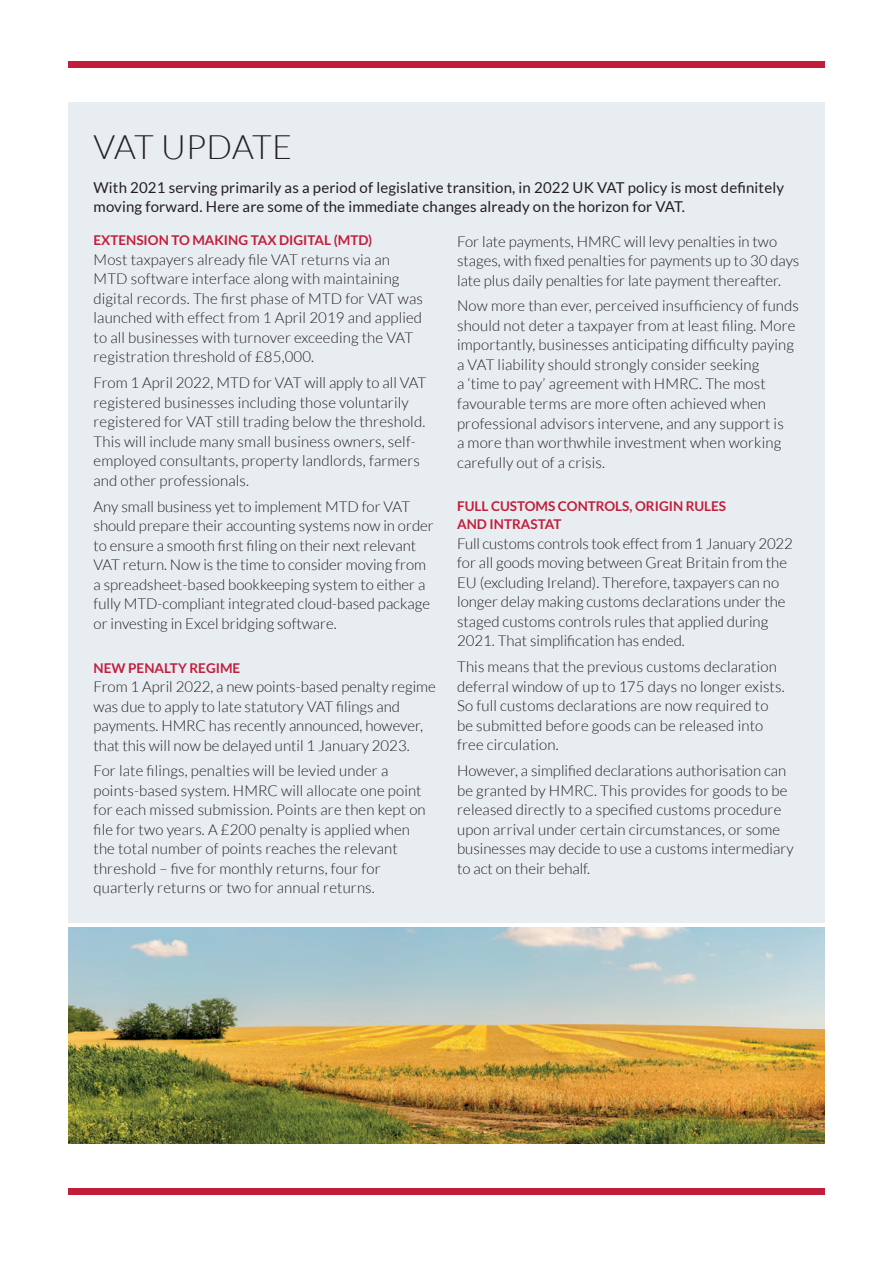
<style>
.page{position:relative;width:893px;height:1263px;background:#fff}
.page>*{position:absolute;margin:0;border:0;box-sizing:border-box;transform-origin:0 0}
.t1{font:300 33.75px "Lato";letter-spacing:-.005em;color:#231f20}
.t2{font:300 15px/19.5px "Lato";letter-spacing:.01em;color:#231f20}
.t3{font:15px/19.5px "Lato";letter-spacing:.01em;color:#231f20}
.t4{font:700 13.5px/18px "Lato";color:#c21e3c}
</style>
<div class="page">
<div style="left:68px;top:61px;width:757px;height:7px;background:#c21e3c"></div>
<div style="left:68px;top:1188px;width:757px;height:7px;background:#c21e3c"></div>
<div style="left:68px;top:102px;width:757px;height:821px;background:#e8edf1"></div>
<img style="left:68px;top:927px;width:757px;height:217px">
<h1 class="t1" style="left:94px;top:129px;width:200px">VAT UPDATE</h1>
<p class="t3" style="left:94px;top:178px;width:692px">With 2021 serving primarily as a period of legislative transition, in 2022 UK VAT policy is most definitely moving forward. Here are some of the immediate changes already on the horizon for VAT.</p>
<p class="t4" style="left:94px;top:231px;width:280px">EXTENSION TO MAKING TAX DIGITAL (MTD)</p>
<p class="t2" style="left:94px;top:250px;width:331px">Most taxpayers already file VAT returns via an MTD software interface along with maintaining digital records. The first phase of MTD for VAT was launched with effect from 1 April 2019 and applied to all businesses with turnover exceeding the VAT registration threshold of £85,000.</p>
<p class="t2" style="left:94px;top:373px;width:334px">From 1 April 2022, MTD for VAT will apply to all VAT registered businesses including those voluntarily registered for VAT still trading below the threshold.<br>This will include many small business owners, self&shy;employed consultants, property landlords, farmers and other professionals.</p>
<p class="t2" style="left:94px;top:497px;width:342px">Any small business yet to implement MTD for VAT should prepare their accounting systems now in order to ensure a smooth first filing on their next relevant VAT return. Now is the time to consider moving from a spreadsheet-based bookkeeping system to either a fully MTD-compliant integrated cloud-based package or investing in Excel bridging software.</p>
<p class="t4" style="left:94px;top:658px;width:148px">NEW PENALTY REGIME</p>
<p class="t2" style="left:94px;top:677px;width:344px">From 1 April 2022, a new points-based penalty regime was due to apply to late statutory VAT filings and payments. HMRC has recently announced, however, that this will now be delayed until 1 January 2023.</p>
<p class="t2" style="left:94px;top:761px;width:334px">For late filings, penalties will be levied under a points-based system. HMRC will allocate one point for each missed submission. Points are then kept on file for two years. A £200 penalty is applied when the total number of points reaches the relevant threshold – five for monthly returns, four for quarterly returns or two for annual returns.</p>
<p class="t2" style="left:457px;top:232px;width:344px">For late payments, HMRC will levy penalties in two stages, with fixed penalties for payments up to 30 days late plus daily penalties for late payment thereafter.</p>
<p class="t2" style="left:457px;top:296px;width:343px">Now more than ever, perceived insufficiency of funds should not deter a taxpayer from at least filing. More importantly, businesses anticipating difficulty paying a VAT liability should strongly consider seeking<br>a ‘time to pay’ agreement with HMRC. The most favourable terms are more often achieved when professional advisors intervene, and any support is<br>a more than worthwhile investment when working carefully out of a crisis.</p>
<p class="t4" style="left:457px;top:497px;width:271px">FULL CUSTOMS CONTROLS, ORIGIN RULES<br>AND INTRASTAT</p>
<p class="t2" style="left:457px;top:534px;width:337px">Full customs controls took effect from 1 January 2022 for all goods moving between Great Britain from the EU (excluding Ireland). Therefore, taxpayers can no longer delay making customs declarations under the staged customs controls rules that applied during 2021. That simplification has ended.</p>
<p class="t2" style="left:457px;top:657px;width:329px">This means that the previous customs declaration deferral window of up to 175 days no longer exists.<br>So full customs declarations are now required to be submitted before goods can be released into free circulation.</p>
<p class="t2" style="left:457px;top:761px;width:338px">However, a simplified declarations authorisation can be granted by HMRC. This provides for goods to be released directly to a specified customs procedure upon arrival under certain circumstances, or some businesses may decide to use a customs intermediary to act on their behalf.</p>
</div>
